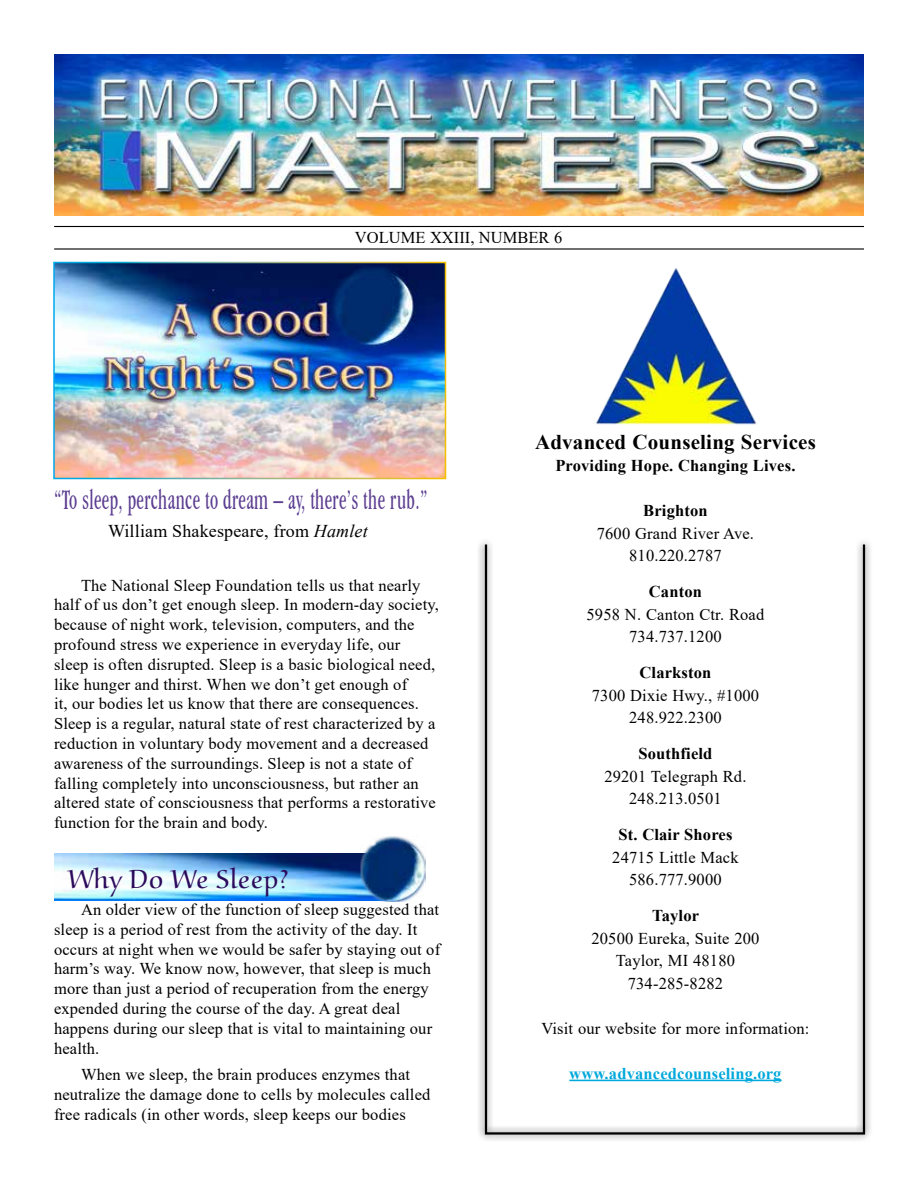
<style>
.page{position:relative;width:918px;height:1188px;background:#fff}
.page>*{position:absolute;margin:0;border:0;box-sizing:border-box;transform-origin:0 0}
.t1{font:condensed 29.25px "Garamond IT Cby BT";letter-spacing:.02em;color:#5c3e91;scale:.67 1}
.t2{font:300 27px "Aucoin";color:#2c0a5c}
.t3{font:700 21px "Times New Roman";letter-spacing:.01em;color:#000}
.t4{font:18px "Times New Roman";letter-spacing:.01em;color:#000}
.t5{font:16.5px/19.8px "Times New Roman";letter-spacing:.01em;color:#000;text-align:center}
.t6{font:700 16.5px "Times New Roman";letter-spacing:.01em;color:#000}
.t7{font:700 16.5px "Times New Roman";letter-spacing:.01em;color:#00a8db}
.s1{font-style:italic}
</style>
<div class="page">
<img style="left:56px;top:265px;width:387px;height:211px">
<div style="left:477px;top:537px;width:397px;height:606px;background:#000;opacity:.75"></div>
<div style="left:485px;top:543px;width:380px;height:592px;border:2px solid #000"></div>
<img style="left:54px;top:854px;width:307px;height:46px">
<img style="left:54px;top:54px;width:810px;height:162px">
<img style="left:361px;top:836px;width:65px;height:65px">
<div style="left:501px;top:424px;width:349px;height:694px;background:#fff"></div>
<hr style="left:569px;top:1080px;width:213px;height:1px;background:#00a8db">
<img style="left:596px;top:268px;width:161px;height:157px">
<hr style="left:54px;top:226px;width:810px;height:1px;background:#000">
<hr style="left:54px;top:248px;width:810px;height:2px;background:#000">
<p class="t5" style="left:355px;top:228px;width:209px">VOLUME XXIII, NUMBER 6</p>
<h1 class="t1" style="left:54px;top:483px;width:559px">“To sleep, perchance to dream – ay, there’s the rub.”</h1>
<p class="t4" style="left:108px;top:519px;width:261px">William Shakespeare, from <span class="s1">Hamlet</span></p>
<p class="t5" style="left:54px;top:575px;width:387px;text-align:left;text-indent:27px">The National Sleep Foundation tells us that nearly half of us don’t get enough sleep. In modern-day society, because of night work, television, computers, and the profound stress we experience in everyday life, our sleep is often disrupted. Sleep is a basic biological need, like hunger and thirst. When we don’t get enough of<br>it, our bodies let us know that there are consequences.<br>Sleep is a regular, natural state of rest characterized by a reduction in voluntary body movement and a decreased awareness of the surroundings. Sleep is not a state of falling completely into unconsciousness, but rather an altered state of consciousness that performs a restorative function for the brain and body.</p>
<h2 class="t2" style="left:68px;top:864px;width:224px">Why Do We Sleep?</h2>
<p class="t5" style="left:54px;top:899px;width:388px;text-align:left;text-indent:27px">An older view of the function of sleep suggested that sleep is a period of rest from the activity of the day. It occurs at night when we would be safer by staying out of harm’s way. We know now, however, that sleep is much more than just a period of recuperation from the energy expended during the course of the day. A great deal happens during our sleep that is vital to maintaining our health.</p>
<p class="t5" style="left:54px;top:1064px;width:378px;text-align:left;text-indent:27px">When we sleep, the brain produces enzymes that neutralize the damage done to cells by molecules called free radicals (in other words, sleep keeps our bodies</p>
<p class="t3" style="left:535px;top:426px;width:282px">Advanced Counseling Services</p>
<p class="t6" style="left:555px;top:454px;width:242px">Providing Hope. Changing Lives.</p>
<p class="t6" style="left:643px;top:499px;width:66px">Brighton</p>
<p class="t5" style="left:597px;top:521px;width:159px;line-height:22.5px">7600 Grand River Ave.<br>810.220.2787</p>
<p class="t6" style="left:649px;top:580px;width:55px">Canton</p>
<p class="t5" style="left:587px;top:602px;width:179px;line-height:22.5px">5958 N. Canton Ctr. Road<br>734.737.1200</p>
<p class="t6" style="left:640px;top:661px;width:73px">Clarkston</p>
<p class="t5" style="left:592px;top:683px;width:169px;line-height:22.5px">7300 Dixie Hwy., #1000<br>248.922.2300</p>
<p class="t6" style="left:639px;top:742px;width:75px">Southfield</p>
<p class="t5" style="left:604px;top:764px;width:144px;line-height:22.5px">29201 Telegraph Rd.<br>248.213.0501</p>
<p class="t6" style="left:618px;top:823px;width:116px">St. Clair Shores</p>
<p class="t5" style="left:612px;top:845px;width:128px;line-height:22.5px">24715 Little Mack<br>586.777.9000</p>
<p class="t6" style="left:652px;top:904px;width:48px">Taylor</p>
<p class="t5" style="left:591px;top:926px;width:170px;line-height:22.5px">20500 Eureka, Suite 200<br>Taylor, MI 48180<br>734-285-8282</p>
<p class="t5" style="left:541px;top:1018px;width:270px">Visit our website for more information:</p>
<p class="t7" style="left:569px;top:1061px;width:214px">www.advancedcounseling.org</p>
</div>
